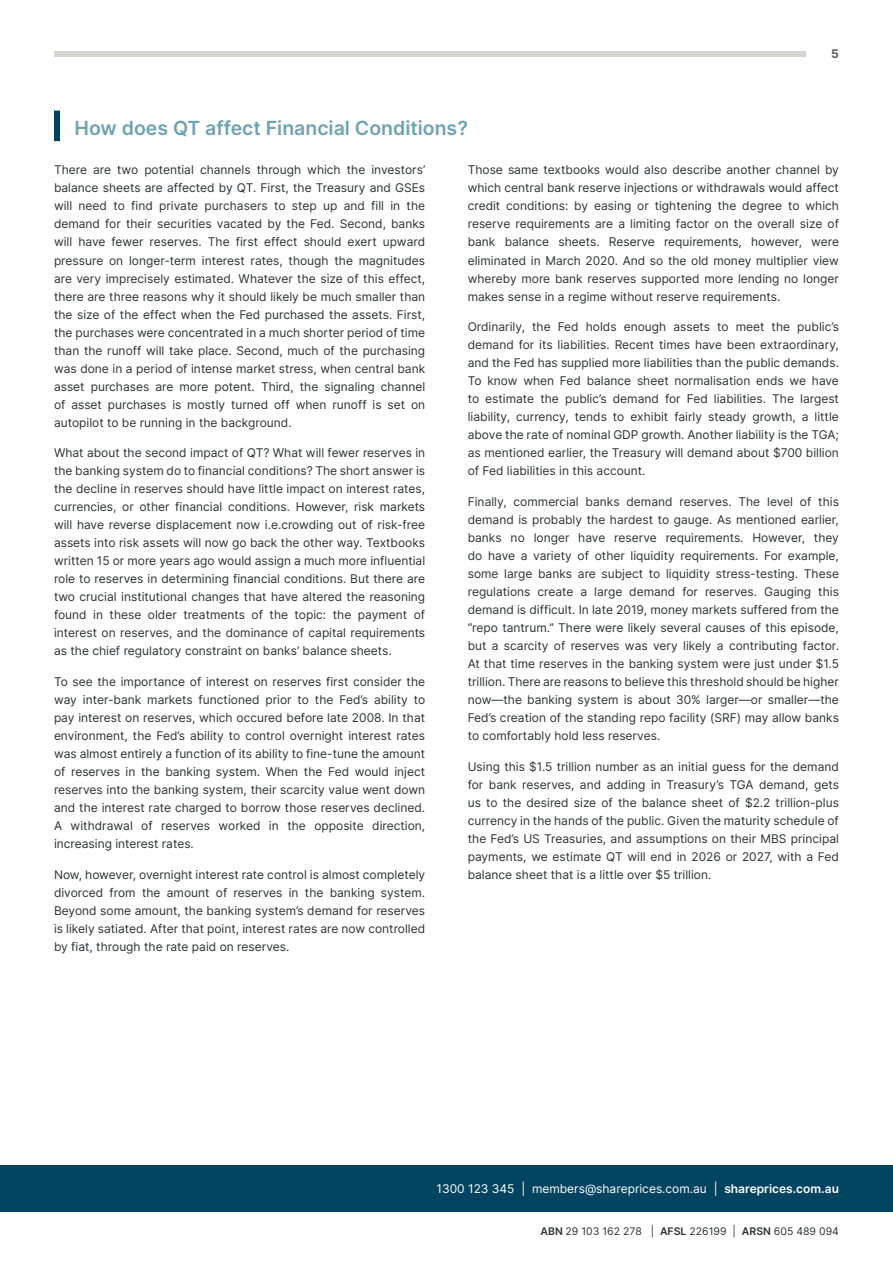
<style>
.page{position:relative;width:893px;height:1263px;background:#fff}
.page>*{position:absolute;margin:0;border:0;box-sizing:border-box;transform-origin:0 0}
.t1{font:600 19.5px "Inter";color:#6ea3b4}
.t2{font:12px/18px "Inter";color:#2b3234;text-align:justify}
.t3{font:12px "Inter";color:#fff}
.t4{font:700 12px "Inter";color:#5d5e5d}
.t5{font:10.5px "Inter";color:#2b3234}
.s1{font-weight:600}
</style>
<div class="page">
<div style="left:54px;top:111px;width:6px;height:30px;background:#004461"></div>
<div style="left:54px;top:51px;width:752px;height:6px;background:#d7d5d0"></div>
<div style="left:0;top:1164px;width:893px;height:47px;background:#004461"></div>
<h1 class="t1" style="left:75px;top:114px;width:395px">How does QT affect Financial Conditions?</h1>
<p class="t4" style="left:831px;top:45px;width:9px">5</p>
<p class="t2" style="left:54px;top:161px;width:373px">There are two potential channels through which the investors’ balance sheets are affected by QT. First, the Treasury and GSEs will need to find private purchasers to step up and fill in the demand for their securities vacated by the Fed. Second, banks will have fewer reserves. The first effect should exert upward pressure on longer-term interest rates, though the magnitudes are very imprecisely estimated. Whatever the size of this effect, there are three reasons why it should likely be much smaller than the size of the effect when the Fed purchased the assets. First, the purchases were concentrated in a much shorter period of time than the runoff will take place. Second, much of the purchasing was done in a period of intense market stress, when central bank asset purchases are more potent. Third, the signaling channel of asset purchases is mostly turned off when runoff is set on autopilot to be running in the background.</p>
<p class="t2" style="left:54px;top:444px;width:373px">What about the second impact of QT? What will fewer reserves in the banking system do to financial conditions? The short answer is the decline in reserves should have little impact on interest rates, currencies, or other financial conditions. However, risk markets will have reverse displacement now i.e.crowding out of risk-free assets into risk assets will now go back the other way. Textbooks written 15 or more years ago would assign a much more influential role to reserves in determining financial conditions. But there are two crucial institutional changes that have altered the reasoning found in these older treatments of the topic: the payment of interest on reserves, and the dominance of capital requirements as the chief regulatory constraint on banks’ balance sheets.</p>
<p class="t2" style="left:54px;top:672px;width:373px">To see the importance of interest on reserves first consider the way inter-bank markets functioned prior to the Fed’s ability to pay interest on reserves, which occured before late 2008. In that environment, the Fed’s ability to control overnight interest rates was almost entirely a function of its ability to fine-tune the amount of reserves in the banking system. When the Fed would inject reserves into the banking system, their scarcity value went down and the interest rate charged to borrow those reserves declined.<br>A withdrawal of reserves worked in the opposite direction, increasing interest rates.</p>
<p class="t2" style="left:54px;top:865px;width:373px">Now, however, overnight interest rate control is almost completely divorced from the amount of reserves in the banking system.<br>Beyond some amount, the banking system’s demand for reserves is likely satiated. After that point, interest rates are now controlled by fiat, through the rate paid on reserves.</p>
<p class="t2" style="left:468px;top:161px;width:373px">Those same textbooks would also describe another channel by which central bank reserve injections or withdrawals would affect credit conditions: by easing or tightening the degree to which reserve requirements are a limiting factor on the overall size of bank balance sheets. Reserve requirements, however, were eliminated in March 2020. And so the old money multiplier view whereby more bank reserves supported more lending no longer makes sense in a regime without reserve requirements.</p>
<p class="t2" style="left:468px;top:318px;width:373px">Ordinarily, the Fed holds enough assets to meet the public’s demand for its liabilities. Recent times have been extraordinary, and the Fed has supplied more liabilities than the public demands.<br>To know when Fed balance sheet normalisation ends we have to estimate the public’s demand for Fed liabilities. The largest liability, currency, tends to exhibit fairly steady growth, a little above the rate of nominal GDP growth. Another liability is the TGA; as mentioned earlier, the Treasury will demand about $700 billion of Fed liabilities in this account.</p>
<p class="t2" style="left:468px;top:492px;width:373px">Finally, commercial banks demand reserves. The level of this demand is probably the hardest to gauge. As mentioned earlier, banks no longer have reserve requirements. However, they do have a variety of other liquidity requirements. For example, some large banks are subject to liquidity stress-testing. These regulations create a large demand for reserves. Gauging this demand is difficult. In late 2019, money markets suffered from the “repo tantrum.” There were likely several causes of this episode, but a scarcity of reserves was very likely a contributing factor.<br>At that time reserves in the banking system were just under $1.5 trillion. There are reasons to believe this threshold should be higher now—the banking system is about 30% larger—or smaller—the Fed’s creation of the standing repo facility (SRF) may allow banks to comfortably hold less reserves.</p>
<p class="t2" style="left:468px;top:757px;width:373px">Using this $1.5 trillion number as an initial guess for the demand for bank reserves, and adding in Treasury’s TGA demand, gets us to the desired size of the balance sheet of $2.2 trillion-plus currency in the hands of the public. Given the maturity schedule of the Fed’s US Treasuries, and assumptions on their MBS principal payments, we estimate QT will end in 2026 or 2027, with a Fed balance sheet that is a little over $5 trillion.</p>
<p class="t3" style="left:437px;top:1179px;width:404px">1300 123 345 | members@shareprices.com.au | <span class="s1">shareprices.com.au</span></p>
<p class="t5" style="left:541px;top:1223px;width:300px"><span class="s1">ABN</span> 29 103 162 278 | <span class="s1">AFSL</span> 226199 | <span class="s1">ARSN</span> 605 489 094</p>
</div>
